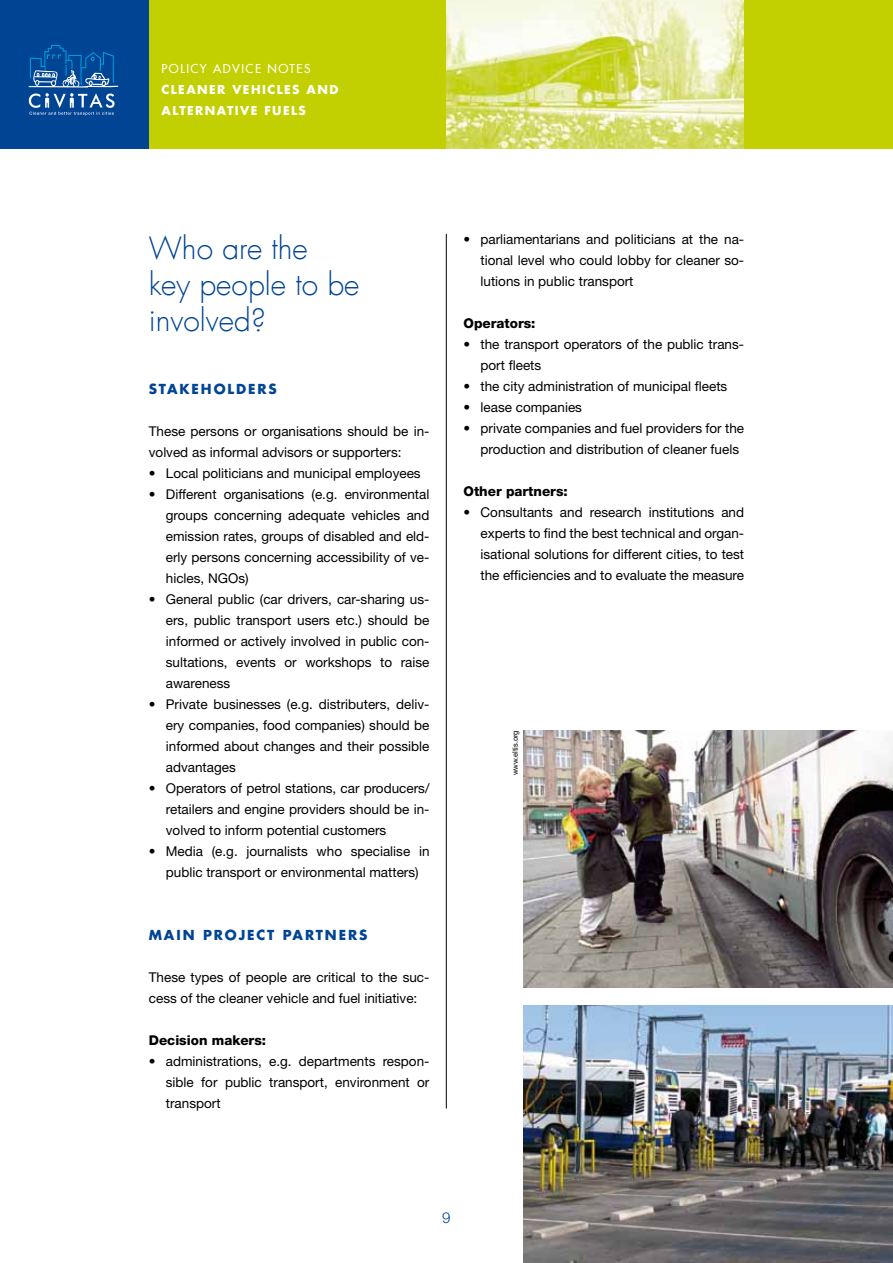
<style>
.page{position:relative;width:893px;height:1263px;background:#fff}
.page>*{position:absolute;margin:0;border:0;box-sizing:border-box;transform-origin:0 0}
.t1{font:300 30px/36px "Futura Com";color:#004494}
.t2{font:300 15px "Helvetica Neue LT Pro";color:#004494}
.t3{font:13.5px/21px "Helvetica Neue LT Pro";color:#000;text-align:justify}
.t4{font:800 13.5px "Helvetica Neue LT Pro";color:#000}
.t5{font:700 13.5px "Futura Com";letter-spacing:.14em;color:#004494}
.t6{font:700 12px/21px "Futura Com";letter-spacing:.12em;color:#fff}
.t7{font:500 12px "Futura Com";letter-spacing:.12em;color:#fff}
.t8{font:7.5px "Helvetica Neue LT Pro";color:#000}
.s1{font-weight:300}
</style>
<div class="page">
<div style="left:0;top:0;width:893px;height:149px;background:#c2cf00"></div>
<div style="left:0;top:0;width:149px;height:149px;background:#004494"></div>
<svg style="left:29px;top:45px;width:89px;height:70px"></svg>
<img style="left:446px;top:0;width:298px;height:149px">
<img style="left:523px;top:1006px;width:370px;height:257px">
<hr style="left:446px;top:234px;width:1px;height:874px;background:#000">
<img style="left:523px;top:730px;width:370px;height:257px">
<p class="t7" style="left:162px;top:60px;width:150px">POLICY ADVICE NOTES</p>
<p class="t6" style="left:162px;top:79px;width:178px">CLEANER VEHICLES AND<br>ALTERNATIVE FUELS</p>
<h1 class="t1" style="left:149px;top:230px;width:212px">Who are the<br>key people to be involved?</h1>
<p class="t5" style="left:149px;top:378px;width:130px">STAKEHOLDERS</p>
<p class="t3" style="left:149px;top:420px;width:282px">These persons or organisations should be in&shy;volved as informal advisors or supporters:</p>
<p class="t3" style="left:149px;top:462px;width:273px"><span class="s1">•</span> Local politicians and municipal employees</p>
<p class="t3" style="left:166px;top:483px;width:265px;text-indent:-17px"><span class="s1">•</span> Different organisations (e.g. environmental groups concerning adequate vehicles and emission rates, groups of disabled and eld&shy;erly persons concerning accessibility of ve&shy;hicles, NGOs)</p>
<p class="t3" style="left:166px;top:588px;width:265px;text-indent:-17px"><span class="s1">•</span> General public (car drivers, car-sharing us&shy;ers, public transport users etc.) should be informed or actively involved in public con&shy;sultations, events or workshops to raise awareness</p>
<p class="t3" style="left:166px;top:693px;width:265px;text-indent:-17px"><span class="s1">•</span> Private businesses (e.g. distributers, deliv&shy;ery companies, food companies) should be informed about changes and their possible advantages</p>
<p class="t3" style="left:166px;top:777px;width:265px;text-indent:-17px"><span class="s1">•</span> Operators of petrol stations, car producers/ retailers and engine providers should be in&shy;volved to inform potential customers</p>
<p class="t3" style="left:149px;top:840px;width:282px;text-align:center"><span class="s1">•</span> Media (e.g. journalists who specialise in public transport or environmental matters)</p>
<p class="t5" style="left:149px;top:924px;width:220px">MAIN PROJECT PARTNERS</p>
<p class="t3" style="left:149px;top:966px;width:282px">These types of people are critical to the suc&shy;cess of the cleaner vehicle and fuel initiative:</p>
<p class="t4" style="left:149px;top:1032px;width:119px">Decision makers:</p>
<p class="t3" style="left:166px;top:1050px;width:265px;text-indent:-17px">• administrations, e.g. departments respon&shy;sible for public transport, environment or transport</p>
<p class="t3" style="left:480px;top:228px;width:265px;text-indent:-17px">• parliamentarians and politicians at the na&shy;tional level who could lobby for cleaner so&shy;lutions in public transport</p>
<p class="t4" style="left:463px;top:315px;width:74px">Operators:</p>
<p class="t3" style="left:480px;top:333px;width:265px;text-indent:-17px">• the transport operators of the public trans&shy;port fleets</p>
<p class="t3" style="left:463px;top:375px;width:265px">• the city administration of municipal fleets</p>
<p class="t3" style="left:463px;top:396px;width:120px">• lease companies</p>
<p class="t3" style="left:480px;top:417px;width:265px;text-indent:-17px">• private companies and fuel providers for the production and distribution of cleaner fuels</p>
<p class="t4" style="left:463px;top:483px;width:106px">Other partners:</p>
<p class="t3" style="left:480px;top:501px;width:265px;text-indent:-17px">• Consultants and research institutions and experts to find the best technical and organ&shy;isational solutions for different cities, to test the efficiencies and to evaluate the measure</p>
<p class="t8" style="left:511px;top:775px;width:47px;rotate:-90deg">www.eltis.org</p>
<p class="t2" style="left:442px;top:1208px;width:10px">9</p>
</div>
